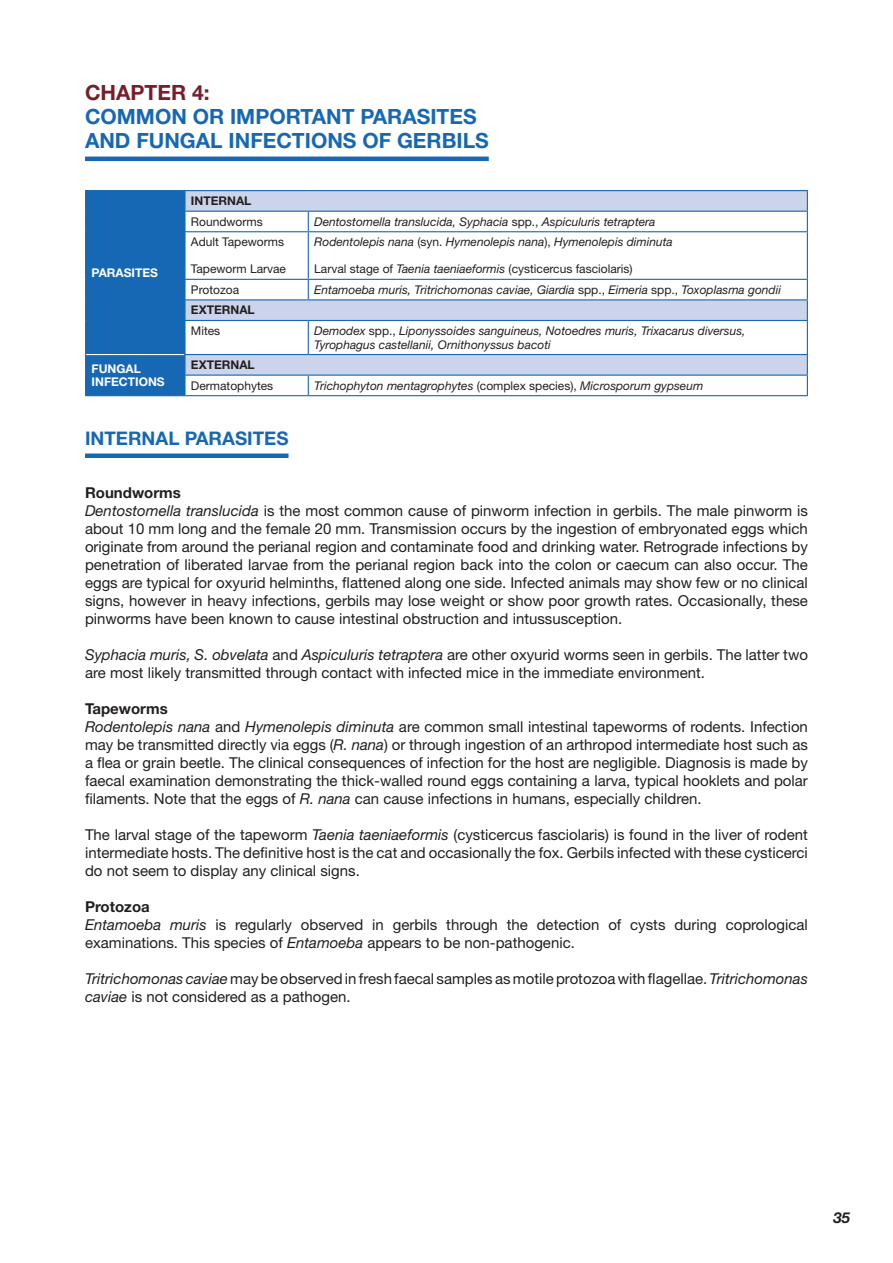
<style>
.page{position:relative;width:893px;height:1263px;background:#fff}
.page>*{position:absolute;margin:0;border:0;box-sizing:border-box;transform-origin:0 0}
.t1{font:700 21px/24px "Helvetica Neue LT Pro";color:#1768b4}
.t2{font:700 21px "Helvetica Neue LT Pro";color:#761e2b}
.t3{font:700 18.75px "Helvetica Neue LT Pro";color:#1768b4}
.t4{font:15px/18px "Helvetica Neue LT Pro";color:#231f20}
.t5{font:italic 700 15px "Helvetica Neue LT Pro";color:#231f20}
.t6{font:italic 12px/13.5px "Helvetica Neue LT Pro";color:#231f20}
.t7{font:12px "Helvetica Neue LT Pro";color:#231f20}
.t8{font:700 12px/13.5px "Helvetica Neue LT Pro";color:#fff}
.t9{font:700 12px "Helvetica Neue LT Pro";color:#231f20}
.s1{font-style:normal}
.s2{font-style:italic}
.s3{font-weight:700}
</style>
<div class="page">
<hr style="left:85px;top:157px;width:404px;height:4px;background:#1768b4">
<div style="left:85px;top:453px;width:203px;height:5px;background:#1768b4"></div>
<svg style="left:186px;top:191px;width:621px;height:184px"></svg>
<hr style="left:85px;top:190px;width:100px;height:1px;background:#1768b4">
<hr style="left:185px;top:190px;width:123px;height:1px;background:#1768b4">
<hr style="left:308px;top:190px;width:500px;height:1px;background:#1768b4">
<hr style="left:184px;top:211px;width:124px;height:1px;background:#1768b4">
<hr style="left:308px;top:211px;width:500px;height:1px;background:#1768b4">
<svg style="left:308px;top:212px;width:1px;height:19px"></svg>
<svg style="left:807px;top:191px;width:1px;height:40px"></svg>
<hr style="left:308px;top:232px;width:1px;height:47px;background:#1768b4">
<hr style="left:807px;top:232px;width:1px;height:47px;background:#1768b4">
<svg style="left:308px;top:280px;width:1px;height:19px"></svg>
<hr style="left:184px;top:231px;width:124px;height:1px;background:#1768b4">
<hr style="left:308px;top:231px;width:500px;height:1px;background:#1768b4">
<hr style="left:184px;top:279px;width:124px;height:1px;background:#1768b4">
<hr style="left:308px;top:279px;width:500px;height:1px;background:#1768b4">
<hr style="left:184px;top:299px;width:124px;height:1px;background:#1768b4">
<hr style="left:308px;top:299px;width:500px;height:1px;background:#1768b4">
<svg style="left:807px;top:280px;width:1px;height:40px"></svg>
<hr style="left:184px;top:320px;width:124px;height:1px;background:#1768b4">
<hr style="left:308px;top:320px;width:500px;height:1px;background:#1768b4">
<hr style="left:308px;top:321px;width:1px;height:33px;background:#1768b4">
<hr style="left:807px;top:321px;width:1px;height:33px;background:#1768b4">
<hr style="left:184px;top:354px;width:124px;height:1px;background:#1768b4">
<hr style="left:308px;top:354px;width:500px;height:1px;background:#1768b4">
<div style="left:85px;top:191px;width:101px;height:205px;background:#1768b4"></div>
<hr style="left:184px;top:375px;width:124px;height:1px;background:#1768b4">
<hr style="left:308px;top:375px;width:500px;height:1px;background:#1768b4">
<svg style="left:308px;top:376px;width:1px;height:19px"></svg>
<svg style="left:807px;top:355px;width:1px;height:40px"></svg>
<hr style="left:185px;top:395px;width:123px;height:1px;background:#1768b4">
<hr style="left:308px;top:395px;width:500px;height:1px;background:#1768b4">
<h1 class="t2" style="left:85px;top:80px;width:126px">CHAPTER 4:</h1>
<h1 class="t1" style="left:85px;top:104px;width:405px">COMMON OR IMPORTANT PARASITES<br>AND FUNGAL INFECTIONS OF GERBILS</h1>
<p class="t8" style="left:92px;top:266px;width:68px">PARASITES</p>
<p class="t9" style="left:191px;top:193px;width:62px">INTERNAL</p>
<p class="t7" style="left:191px;top:214px;width:73px">Roundworms</p>
<p class="t6" style="left:314px;top:214px;width:343px">Dentostomella translucida, Syphacia <span class="s1">spp.,</span> Aspiculuris tetraptera</p>
<p class="t7" style="left:191px;top:235px;width:95px">Adult Tapeworms</p>
<p class="t7" style="left:191px;top:262px;width:97px">Tapeworm Larvae</p>
<p class="t6" style="left:314px;top:235px;width:360px">Rodentolepis nana <span class="s1">(syn.</span> Hymenolepis nana<span class="s1">),</span> Hymenolepis diminuta</p>
<p class="t7" style="left:314px;top:262px;width:320px">Larval stage of <span class="s2">Taenia taeniaeformis</span> (cysticercus fasciolaris)</p>
<p class="t7" style="left:191px;top:282px;width:50px">Protozoa</p>
<p class="t6" style="left:314px;top:283px;width:468px">Entamoeba muris, Tritrichomonas caviae, Giardia <span class="s1">spp.,</span> Eimeria <span class="s1">spp.,</span> Toxoplasma gondii</p>
<p class="t9" style="left:191px;top:303px;width:65px">EXTERNAL</p>
<p class="t7" style="left:191px;top:323px;width:31px">Mites</p>
<p class="t6" style="left:314px;top:324px;width:433px">Demodex <span class="s1">spp.,</span> Liponyssoides sanguineus, Notoedres muris, Trixacarus diversus,<br>Tyrophagus castellanii, Ornithonyssus bacoti</p>
<p class="t8" style="left:92px;top:361px;width:75px">FUNGAL<br>INFECTIONS</p>
<p class="t9" style="left:191px;top:357px;width:65px">EXTERNAL</p>
<p class="t7" style="left:191px;top:378px;width:84px">Dermatophytes</p>
<p class="t6" style="left:314px;top:378px;width:390px">Trichophyton mentagrophytes <span class="s1">(complex species),</span> Microsporum gypseum</p>
<p class="t3" style="left:85px;top:427px;width:205px">INTERNAL PARASITES</p>
<p class="t4" style="left:85px;top:483px;width:724px"><span class="s3">Roundworms<br></span><span class="s2">Dentostomella translucida</span> is the most common cause of pinworm infection in gerbils. The male pinworm is about 10 mm long and the female 20 mm. Transmission occurs by the ingestion of embryonated eggs which originate from around the perianal region and contaminate food and drinking water. Retrograde infections by penetration of liberated larvae from the perianal region back into the colon or caecum can also occur. The eggs are typical for oxyurid helminths, flattened along one side. Infected animals may show few or no clinical signs, however in heavy infections, gerbils may lose weight or show poor growth rates. Occasionally, these pinworms have been known to cause intestinal obstruction and intussusception.</p>
<p class="t4" style="left:85px;top:645px;width:724px"><span class="s2">Syphacia muris, S. obvelata</span> and <span class="s2">Aspiculuris tetraptera</span> are other oxyurid worms seen in gerbils. The latter two are most likely transmitted through contact with infected mice in the immediate environment.</p>
<p class="t4" style="left:85px;top:699px;width:724px"><span class="s3">Tapeworms<br></span><span class="s2">Rodentolepis nana</span> and <span class="s2">Hymenolepis diminuta</span> are common small intestinal tapeworms of rodents. Infection may be transmitted directly via eggs (<span class="s2">R. nana</span>) or through ingestion of an arthropod intermediate host such as a flea or grain beetle. The clinical consequences of infection for the host are negligible. Diagnosis is made by faecal examination demonstrating the thick-walled round eggs containing a larva, typical hooklets and polar filaments. Note that the eggs of <span class="s2">R. nana</span> can cause infections in humans, especially children.</p>
<p class="t4" style="left:85px;top:825px;width:724px;text-align:justify">The larval stage of the tapeworm <span class="s2">Taenia taeniaeformis</span> (cysticercus fasciolaris) is found in the liver of rodent intermediate hosts. The definitive host is the cat and occasionally the fox. Gerbils infected with these cysticerci do not seem to display any clinical signs.</p>
<p class="t4" style="left:85px;top:897px;width:724px"><span class="s3">Protozoa<br></span><span class="s2">Entamoeba muris</span> is regularly observed in gerbils through the detection of cysts during coprological examinations. This species of <span class="s2">Entamoeba</span> appears to be non-pathogenic.</p>
<p class="t4" style="left:85px;top:969px;width:724px"><span class="s2">Tritrichomonas caviae</span> may be observed in fresh faecal samples as motile protozoa with flagellae. <span class="s2">Tritrichomonas caviae</span> is not considered as a pathogen.</p>
<p class="t5" style="left:833px;top:1208px;width:18px">35</p>
</div>
